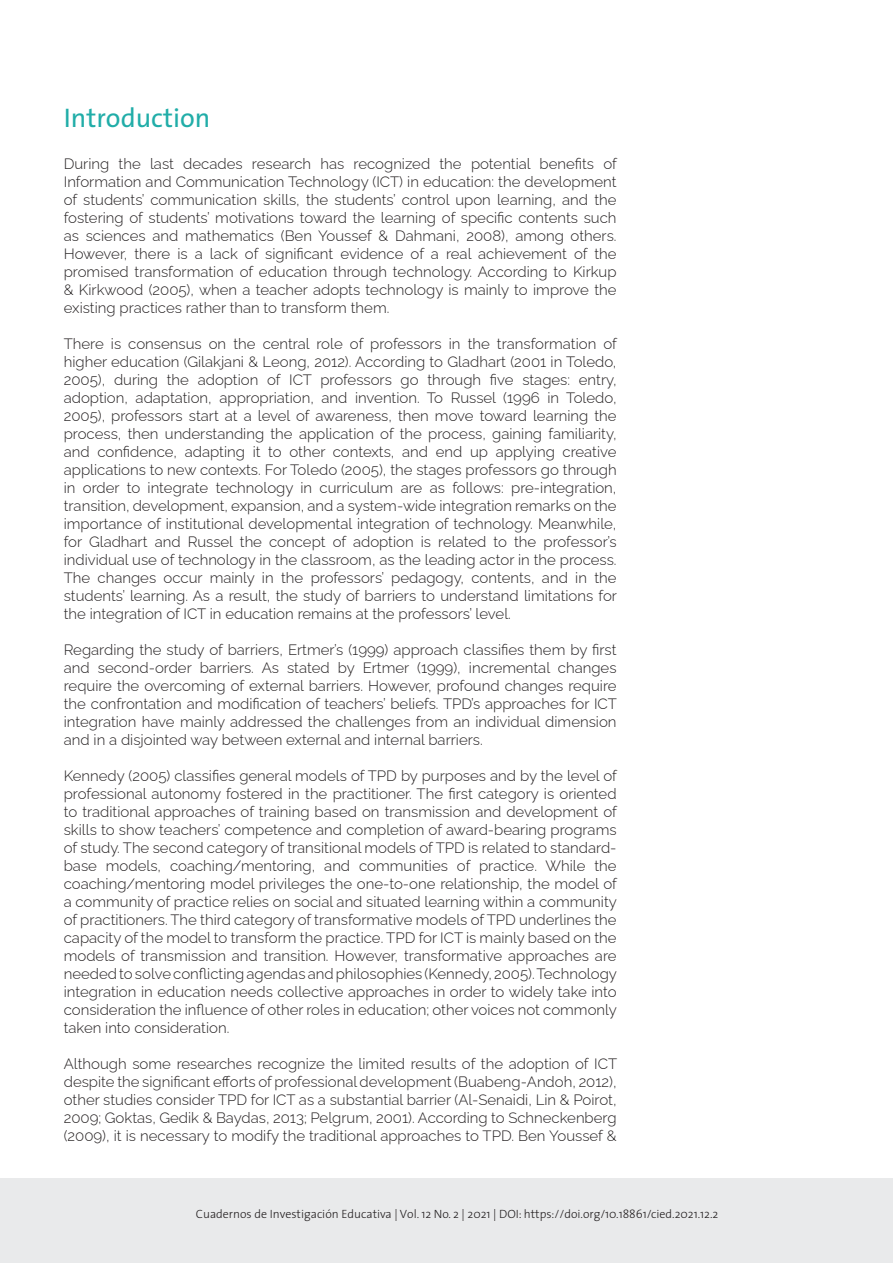
<style>
.page{position:relative;width:893px;height:1263px;background:#fff}
.page>*{position:absolute;margin:0;border:0;box-sizing:border-box;transform-origin:0 0}
.Subtítulo_1{font:27px "The Sans";color:#21ada8}
.t1{font:300 15px/18px "Raleway";color:#231f20;text-align:justify}
.t2{font:300 12px "The Sans";color:#231f20}
</style>
<div class="page">
<div style="left:0;top:1178px;width:893px;height:85px;background:#e9eaeb"></div>
<p class="Subtítulo_1" style="left:64px;top:95px;width:148px">Introduction</p>
<p class="t1" style="left:64px;top:153px;width:555px">During the last decades research has recognized the potential benefits of Information and Communication Technology (ICT) in education: the development of students’ communication skills, the students’ control upon learning, and the fostering of students’ motivations toward the learning of specific contents such as sciences and mathematics (Ben Youssef &amp; Dahmani, 2008), among others.<br>However, there is a lack of significant evidence of a real achievement of the promised transformation of education through technology. According to Kirkup &amp; Kirkwood (2005), when a teacher adopts technology is mainly to improve the existing practices rather than to transform them.</p>
<p class="t1" style="left:64px;top:333px;width:555px">There is consensus on the central role of professors in the transformation of higher education (Gilakjani &amp; Leong, 2012). According to Gladhart (2001 in Toledo, 2005), during the adoption of ICT professors go through five stages: entry, adoption, adaptation, appropriation, and invention. To Russel (1996 in Toledo, 2005), professors start at a level of awareness, then move toward learning the process, then understanding the application of the process, gaining familiarity, and confidence, adapting it to other contexts, and end up applying creative applications to new contexts. For Toledo (2005), the stages professors go through in order to integrate technology in curriculum are as follows: pre-integration, transition, development, expansion, and a system-wide integration remarks on the importance of institutional developmental integration of technology. Meanwhile, for Gladhart and Russel the concept of adoption is related to the professor’s individual use of technology in the classroom, as the leading actor in the process.<br>The changes occur mainly in the professors’ pedagogy, contents, and in the students’ learning. As a result, the study of barriers to understand limitations for the integration of ICT in education remains at the professors’ level.</p>
<p class="t1" style="left:64px;top:639px;width:555px">Regarding the study of barriers, Ertmer’s (1999) approach classifies them by first and second-order barriers. As stated by Ertmer (1999), incremental changes require the overcoming of external barriers. However, profound changes require the confrontation and modification of teachers’ beliefs. TPD’s approaches for ICT integration have mainly addressed the challenges from an individual dimension and in a disjointed way between external and internal barriers.</p>
<p class="t1" style="left:64px;top:765px;width:555px">Kennedy (2005) classifies general models of TPD by purposes and by the level of professional autonomy fostered in the practitioner. The first category is oriented to traditional approaches of training based on transmission and development of skills to show teachers’ competence and completion of award-bearing programs of study. The second category of transitional models of TPD is related to standard&shy;base models, coaching/mentoring, and communities of practice. While the coaching/mentoring model privileges the one-to-one relationship, the model of a community of practice relies on social and situated learning within a community of practitioners. The third category of transformative models of TPD underlines the capacity of the model to transform the practice. TPD for ICT is mainly based on the models of transmission and transition. However, transformative approaches are needed to solve conflicting agendas and philosophies (Kennedy, 2005). Technology integration in education needs collective approaches in order to widely take into consideration the influence of other roles in education; other voices not commonly taken into consideration.</p>
<p class="t1" style="left:64px;top:1053px;width:555px">Although some researches recognize the limited results of the adoption of ICT despite the significant efforts of professional development (Buabeng-Andoh, 2012), other studies consider TPD for ICT as a substantial barrier (Al-Senaidi, Lin &amp; Poirot, 2009; Goktas, Gedik &amp; Baydas, 2013; Pelgrum, 2001). According to Schneckenberg (2009), it is necessary to modify the traditional approaches to TPD. Ben Youssef &amp;</p>
<p class="t2" style="left:196px;top:1204px;width:524px">Cuadernos de Investigación Educativa | Vol. 12 No. 2 | 2021 | DOI: https://doi.org/10.18861/cied.2021.12.2</p>
</div>
